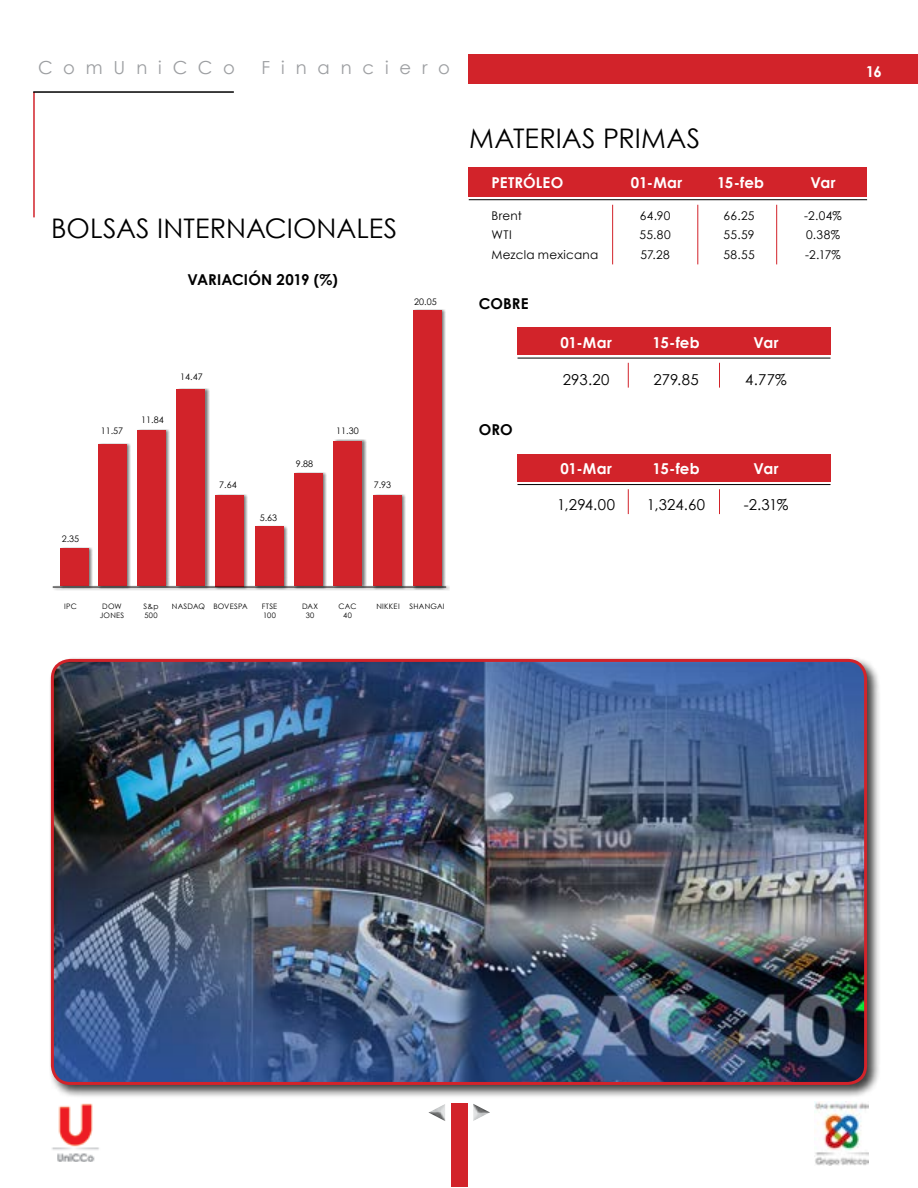
<style>
.page{position:relative;width:918px;height:1188px;background:#fff}
.page>*{position:absolute;margin:0;border:0;box-sizing:border-box;transform-origin:0 0}
.t1{font:27px "Century Gothic";color:#000}
.t2{font:18px "Century Gothic";letter-spacing:.605em;color:#9d9fa2}
.t3{font:700 15px "Century Gothic";letter-spacing:.01em;color:#fff}
.t4{font:15px "Century Gothic";letter-spacing:.01em;color:#000}
.t5{font:700 15px "Century Gothic";letter-spacing:.01em;color:#000}
.t6{font:12px "Century Gothic";letter-spacing:.025em;color:#000}
.t7{font:9px "Century Gothic";color:#000}
.t8{font:7.5px "Century Gothic";letter-spacing:.03em;color:#000}
</style>
<div class="page">
<div style="left:469px;top:55px;width:449px;height:29px;background:#d2232a"></div>
<hr style="left:33px;top:92px;width:2px;height:125px;background:#d2232a">
<hr style="left:33px;top:91px;width:201px;height:2px;background:#000">
<div style="left:451px;top:1104px;width:16px;height:83px;background:#d2232a"></div>
<img style="left:814px;top:1101px;width:55px;height:64px">
<img style="left:52px;top:1103px;width:47px;height:59px">
<div style="left:518px;top:327px;width:313px;height:28px;background:#d2232a"></div>
<div style="left:518px;top:454px;width:313px;height:27px;background:#d2232a"></div>
<svg style="left:719px;top:363px;width:1px;height:25px"></svg>
<svg style="left:719px;top:489px;width:1px;height:25px"></svg>
<svg style="left:628px;top:363px;width:1px;height:25px"></svg>
<svg style="left:628px;top:489px;width:1px;height:25px"></svg>
<hr style="left:518px;top:358px;width:313px;height:1px;background:#000">
<hr style="left:518px;top:484px;width:313px;height:1px;background:#000">
<hr style="left:612px;top:205px;width:1px;height:59px;background:#d2232a">
<hr style="left:697px;top:205px;width:1px;height:59px;background:#d2232a">
<hr style="left:776px;top:205px;width:1px;height:59px;background:#d2232a">
<hr style="left:469px;top:199px;width:398px;height:1px;background:#000">
<div style="left:469px;top:168px;width:398px;height:29px;background:#d2232a"></div>
<div style="left:137px;top:429px;width:33px;height:159px;background:#000;opacity:.54"></div>
<div style="left:137px;top:430px;width:28px;height:155px;background:#d2232a"></div>
<div style="left:98px;top:443px;width:33px;height:146px;background:#000;opacity:.54"></div>
<div style="left:98px;top:444px;width:29px;height:141px;background:#d2232a"></div>
<div style="left:294px;top:472px;width:33px;height:117px;background:#000;opacity:.54"></div>
<div style="left:294px;top:473px;width:29px;height:112px;background:#d2232a"></div>
<div style="left:255px;top:526px;width:33px;height:64px;background:#000;opacity:.54"></div>
<div style="left:255px;top:527px;width:28px;height:59px;background:#d2232a"></div>
<div style="left:215px;top:494px;width:33px;height:96px;background:#000;opacity:.54"></div>
<div style="left:215px;top:495px;width:29px;height:91px;background:#d2232a"></div>
<div style="left:373px;top:494px;width:33px;height:96px;background:#000;opacity:.54"></div>
<div style="left:373px;top:495px;width:29px;height:91px;background:#d2232a"></div>
<div style="left:60px;top:547px;width:33px;height:42px;background:#000;opacity:.54"></div>
<div style="left:60px;top:548px;width:29px;height:37px;background:#d2232a"></div>
<div style="left:177px;top:388px;width:33px;height:201px;background:#000;opacity:.54"></div>
<div style="left:177px;top:389px;width:28px;height:196px;background:#d2232a"></div>
<div style="left:413px;top:309px;width:33px;height:281px;background:#000;opacity:.54"></div>
<div style="left:413px;top:310px;width:28px;height:276px;background:#d2232a"></div>
<div style="left:334px;top:440px;width:33px;height:150px;background:#000;opacity:.54"></div>
<div style="left:334px;top:441px;width:28px;height:144px;background:#d2232a"></div>
<div style="left:53px;top:585px;width:397px;height:6px;background:#000;opacity:.54"></div>
<hr style="left:53px;top:586px;width:393px;height:2px;background:#000">
<div style="left:49px;top:657px;width:832px;height:442px;background:#000;opacity:.75"></div>
<img style="left:52px;top:660px;width:814px;height:423px">
<div style="left:51px;top:659px;width:816px;height:426px;border:3px solid #d2232a;border-radius:18px"></div>
<div style="left:424px;top:1099px;width:24px;height:27px;background:#000;opacity:.75"></div>
<div style="left:471px;top:1099px;width:24px;height:27px;background:#000;opacity:.75"></div>
<h2 class="t2" style="left:38px;top:57px;width:198px">ComUniCCo</h2>
<h2 class="t2" style="left:261px;top:57px;width:190px">Financiero</h2>
<p class="t3" style="left:866px;top:62px;width:18px">16</p>
<h1 class="t1" style="left:51px;top:211px;width:347px">BOLSAS INTERNACIONALES</h1>
<p class="t5" style="left:187px;top:270px;width:152px">VARIACIÓN 2019 (%)</p>
<p class="t7" style="left:414px;top:296px;width:24px">20.05</p>
<p class="t7" style="left:62px;top:533px;width:19px">2.35</p>
<p class="t7" style="left:141px;top:415px;width:24px">11.84</p>
<p class="t7" style="left:180px;top:371px;width:24px">14.47</p>
<p class="t7" style="left:101px;top:425px;width:24px">11.57</p>
<p class="t7" style="left:336px;top:425px;width:24px">11.30</p>
<p class="t7" style="left:296px;top:458px;width:19px">9.88</p>
<p class="t7" style="left:219px;top:479px;width:19px">7.64</p>
<p class="t7" style="left:374px;top:479px;width:19px">7.93</p>
<p class="t7" style="left:260px;top:512px;width:19px">5.63</p>
<p class="t8" style="left:64px;top:601px;width:14px">IPC</p>
<p class="t8" style="left:102px;top:601px;width:21px">DOW</p>
<p class="t8" style="left:144px;top:601px;width:16px">S&amp;p</p>
<p class="t8" style="left:172px;top:601px;width:77px">NASDAQ BOVESPA</p>
<p class="t8" style="left:262px;top:601px;width:17px">FTSE</p>
<p class="t8" style="left:302px;top:601px;width:18px">DAX</p>
<p class="t8" style="left:339px;top:601px;width:19px">CAC</p>
<p class="t8" style="left:376px;top:601px;width:25px">NIKKEI</p>
<p class="t8" style="left:410px;top:601px;width:36px">SHANGAI</p>
<p class="t8" style="left:100px;top:610px;width:26px">JONES</p>
<p class="t8" style="left:144px;top:610px;width:15px">500</p>
<p class="t8" style="left:263px;top:610px;width:14px">100</p>
<p class="t8" style="left:306px;top:610px;width:10px">30</p>
<p class="t8" style="left:343px;top:610px;width:10px">40</p>
<h1 class="t1" style="left:469px;top:122px;width:233px">MATERIAS PRIMAS</h1>
<p class="t3" style="left:492px;top:173px;width:73px">PETRÓLEO</p>
<p class="t3" style="left:631px;top:173px;width:53px">01-Mar</p>
<p class="t3" style="left:717px;top:173px;width:49px">15-feb</p>
<p class="t3" style="left:811px;top:173px;width:27px">Var</p>
<p class="t6" style="left:492px;top:208px;width:32px">Brent</p>
<p class="t6" style="left:640px;top:208px;width:32px">64.90</p>
<p class="t6" style="left:724px;top:208px;width:33px">66.25</p>
<p class="t6" style="left:804px;top:208px;width:39px">-2.04%</p>
<p class="t6" style="left:492px;top:228px;width:22px">WTI</p>
<p class="t6" style="left:639px;top:228px;width:33px">55.80</p>
<p class="t6" style="left:724px;top:228px;width:32px">55.59</p>
<p class="t6" style="left:806px;top:228px;width:36px">0.38%</p>
<p class="t6" style="left:492px;top:247px;width:108px">Mezcla mexicana</p>
<p class="t6" style="left:640px;top:247px;width:31px">57.28</p>
<p class="t6" style="left:723px;top:247px;width:33px">58.55</p>
<p class="t6" style="left:805px;top:247px;width:37px">-2.17%</p>
<p class="t5" style="left:479px;top:294px;width:51px">COBRE</p>
<p class="t3" style="left:560px;top:333px;width:53px">01-Mar</p>
<p class="t3" style="left:653px;top:333px;width:49px">15-feb</p>
<p class="t3" style="left:754px;top:333px;width:27px">Var</p>
<p class="t4" style="left:563px;top:370px;width:48px">293.20</p>
<p class="t4" style="left:654px;top:370px;width:47px">279.85</p>
<p class="t4" style="left:745px;top:370px;width:43px">4.77%</p>
<p class="t5" style="left:479px;top:420px;width:36px">ORO</p>
<p class="t3" style="left:560px;top:459px;width:53px">01-Mar</p>
<p class="t3" style="left:653px;top:459px;width:49px">15-feb</p>
<p class="t3" style="left:754px;top:459px;width:27px">Var</p>
<p class="t4" style="left:557px;top:496px;width:60px">1,294.00</p>
<p class="t4" style="left:647px;top:496px;width:60px">1,324.60</p>
<p class="t4" style="left:744px;top:496px;width:46px">-2.31%</p>
</div>
